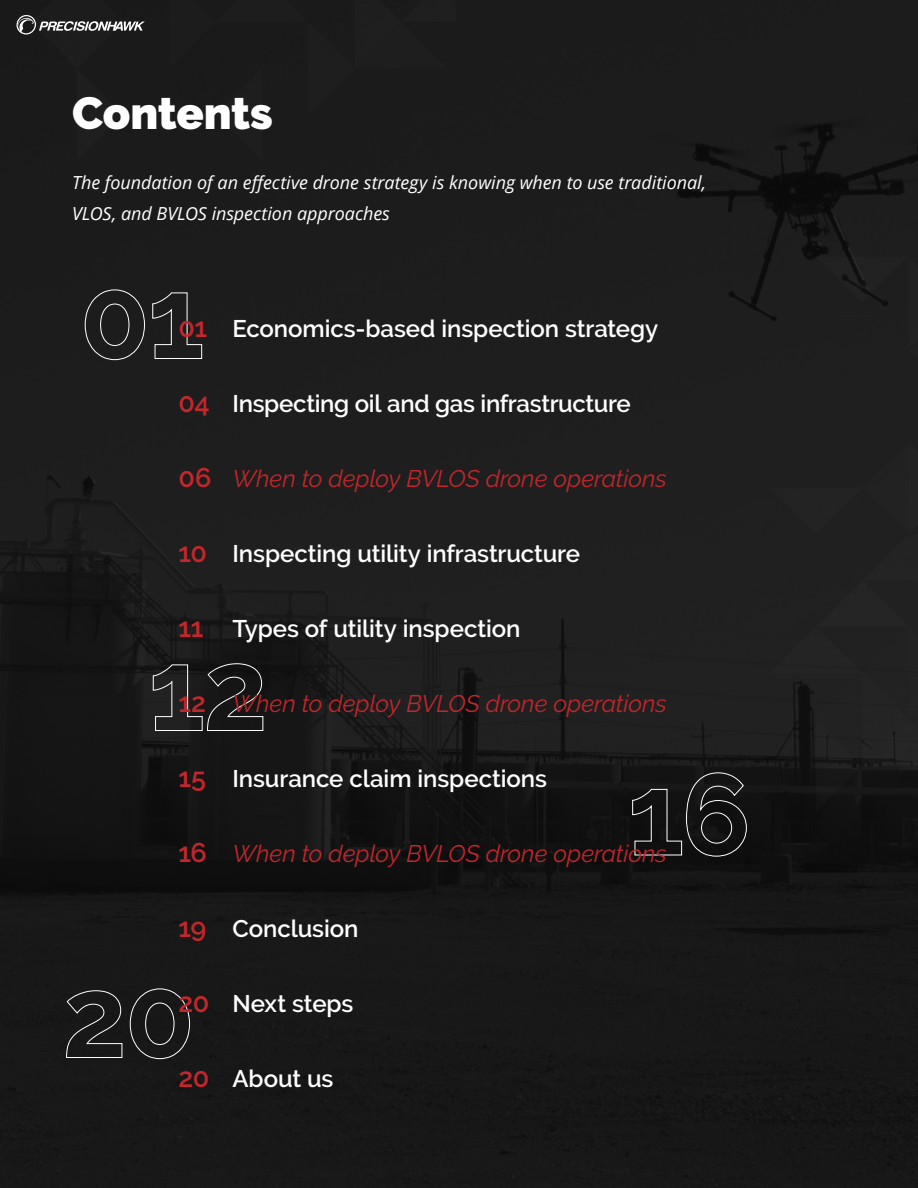
<style>
.page{position:relative;width:918px;height:1188px;background:#1b1b1b}
.page>*{position:absolute;margin:0;border:0;box-sizing:border-box;transform-origin:0 0}
.t1{font:900 45px "Raleway";letter-spacing:-.005em;color:#fff}
.t2{font:600 24px "Raleway";letter-spacing:-.005em;color:#fff}
.t3{font:italic 24px "Raleway";letter-spacing:-.005em;color:#c1272c}
.t4{font:italic 18px/31.5px "Open Sans";letter-spacing:-.005em;color:#fff}
.s1{font-size:27px;color:#c1272c}
.s2{font-weight:600;font-style:normal;font-size:27px}
</style>
<div class="page">
<svg style="left:816px;top:256px;width:71px;height:50px"></svg>
<svg style="left:770px;top:683px;width:148px;height:129px"></svg>
<svg style="left:632px;top:772px;width:115px;height:85px"></svg>
<svg style="left:66px;top:990px;width:57px;height:68px"></svg>
<svg style="left:130px;top:988px;width:60px;height:71px"></svg>
<svg style="left:153px;top:663px;width:111px;height:68px"></svg>
<svg style="left:84px;top:289px;width:61px;height:71px"></svg>
<svg style="left:152px;top:292px;width:50px;height:67px"></svg>
<svg style="left:16px;top:15px;width:129px;height:20px"></svg>
<h1 class="t1" style="left:72px;top:87px;width:202px">Contents</h1>
<p class="t4" style="left:72px;top:166px;width:636px">The foundation of an effective drone strategy is knowing when to use traditional,<br>VLOS, and BVLOS inspection approaches</p>
<p class="t2" style="left:178px;top:315px;width:481px"><span class="s1">01</span> Economics-based inspection strategy</p>
<p class="t2" style="left:178px;top:390px;width:454px"><span class="s1">04</span> Inspecting oil and gas infrastructure</p>
<p class="t3" style="left:178px;top:465px;width:490px"><span class="s2">06</span> When to deploy BVLOS drone operations</p>
<p class="t2" style="left:178px;top:540px;width:403px"><span class="s1">10</span> Inspecting utility infrastructure</p>
<p class="t2" style="left:178px;top:615px;width:344px"><span class="s1">11</span> Types of utility inspection</p>
<p class="t3" style="left:178px;top:690px;width:490px"><span class="s2">12</span> When to deploy BVLOS drone operations</p>
<p class="t2" style="left:178px;top:765px;width:370px"><span class="s1">15</span> Insurance claim inspections</p>
<p class="t3" style="left:178px;top:840px;width:490px"><span class="s2">16</span> When to deploy BVLOS drone operations</p>
<p class="t2" style="left:178px;top:915px;width:182px"><span class="s1">19</span> Conclusion</p>
<p class="t2" style="left:178px;top:990px;width:176px"><span class="s1">20</span> Next steps</p>
<p class="t2" style="left:178px;top:1065px;width:157px"><span class="s1">20</span> About us</p>
</div>
